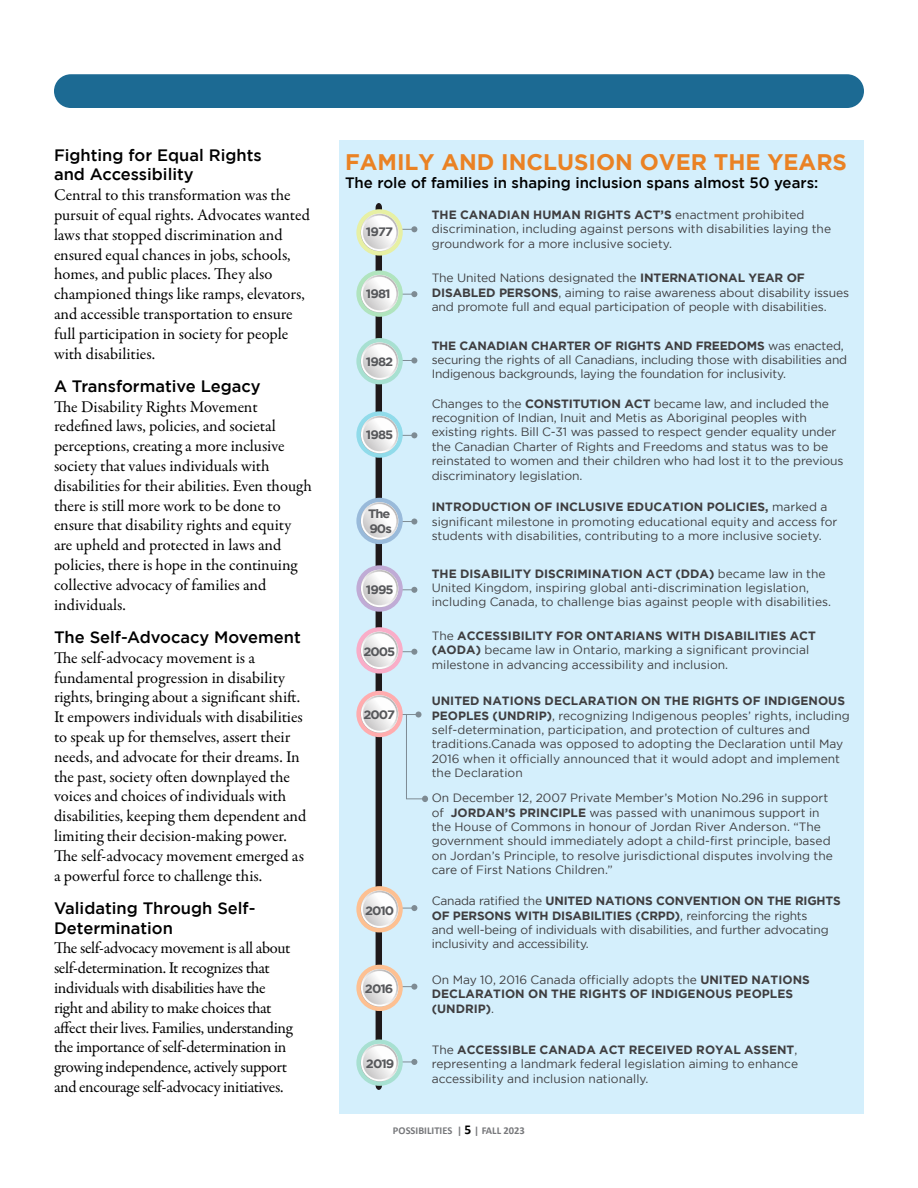
<style>
.page{position:relative;width:918px;height:1188px;background:#fff}
.page>*{position:absolute;margin:0;border:0;box-sizing:border-box;transform-origin:0 0}
.t1{font:700 22.5px "Gotham";color:#ea8224}
.t2{font:16.5px/19.8px "Garamond Premr Pro";letter-spacing:-.005em;color:#000}
.t3{font:500 16.5px/19.8px "Gotham";color:#000}
.t4{font:500 15px "Gotham";color:#000}
.t5{font:700 12.15px/14.5px "Gotham";letter-spacing:-.075em;color:#57585b;scale:1.06 1}
.t6{font:12px/14.4px "Gotham";color:#3f3e40}
.t7{font:700 12px/14.4px "Gotham";color:#3f3e40}
.t8{font:700 10.5px "Calibri";color:#77787b}
.s1{font-weight:700}
.s2{font-weight:400}
.s3{font-size:13.5px;color:#000}
</style>
<div class="page">
<div style="left:339px;top:140px;width:525px;height:974px;background:#d4effc"></div>
<div style="left:54px;top:74px;width:810px;height:34px;background:#1c6a93;border-radius:17px"></div>
<svg style="left:400px;top:712px;width:28px;height:90px"></svg>
<svg style="left:403px;top:649px;width:14px;height:6px"></svg>
<svg style="left:403px;top:905px;width:14px;height:6px"></svg>
<svg style="left:403px;top:519px;width:14px;height:6px"></svg>
<svg style="left:403px;top:587px;width:14px;height:6px"></svg>
<div style="left:411px;top:357px;width:6px;height:7px;background:#7e8b93;border-radius:50%"></div>
<svg style="left:403px;top:432px;width:14px;height:6px"></svg>
<svg style="left:403px;top:291px;width:14px;height:6px"></svg>
<svg style="left:402px;top:226px;width:15px;height:6px"></svg>
<div style="left:376px;top:203px;width:6px;height:887px;background:#1f191a"></div>
<div style="left:356px;top:886px;width:47px;height:46px;background:#fdc092;border-radius:50%"></div>
<svg style="left:361px;top:890px;width:37px;height:38px"></svg>
<svg style="left:361px;top:891px;width:37px;height:37px"></svg>
<svg style="left:363px;top:892px;width:33px;height:34px"></svg>
<svg style="left:363px;top:893px;width:33px;height:33px"></svg>
<div style="left:356px;top:691px;width:47px;height:46px;background:#ffacae;border-radius:50%"></div>
<svg style="left:361px;top:695px;width:37px;height:38px"></svg>
<svg style="left:363px;top:697px;width:33px;height:34px"></svg>
<svg style="left:356px;top:627px;width:47px;height:47px"></svg>
<svg style="left:361px;top:632px;width:37px;height:37px"></svg>
<svg style="left:363px;top:634px;width:33px;height:33px"></svg>
<svg style="left:356px;top:565px;width:47px;height:47px"></svg>
<svg style="left:361px;top:570px;width:37px;height:37px"></svg>
<svg style="left:363px;top:572px;width:33px;height:33px"></svg>
<div style="left:356px;top:498px;width:47px;height:46px;background:#99bada;border-radius:50%"></div>
<svg style="left:361px;top:502px;width:37px;height:38px"></svg>
<svg style="left:363px;top:504px;width:33px;height:34px"></svg>
<svg style="left:356px;top:411px;width:47px;height:47px"></svg>
<svg style="left:361px;top:416px;width:37px;height:37px"></svg>
<svg style="left:363px;top:418px;width:33px;height:33px"></svg>
<div style="left:356px;top:338px;width:47px;height:46px;background:#a7e0d1;border-radius:50%"></div>
<svg style="left:361px;top:342px;width:37px;height:38px"></svg>
<svg style="left:361px;top:343px;width:37px;height:37px"></svg>
<svg style="left:363px;top:344px;width:33px;height:34px"></svg>
<svg style="left:363px;top:345px;width:33px;height:33px"></svg>
<svg style="left:356px;top:270px;width:47px;height:47px"></svg>
<svg style="left:361px;top:275px;width:37px;height:37px"></svg>
<svg style="left:363px;top:277px;width:33px;height:34px"></svg>
<svg style="left:363px;top:277px;width:33px;height:33px"></svg>
<svg style="left:356px;top:209px;width:47px;height:47px"></svg>
<svg style="left:361px;top:214px;width:37px;height:37px"></svg>
<svg style="left:363px;top:216px;width:33px;height:33px"></svg>
<svg style="left:403px;top:1059px;width:14px;height:6px"></svg>
<div style="left:356px;top:1040px;width:47px;height:46px;background:#a7e0d1;border-radius:50%"></div>
<svg style="left:361px;top:1044px;width:37px;height:38px"></svg>
<svg style="left:361px;top:1044px;width:37px;height:37px"></svg>
<svg style="left:363px;top:1046px;width:33px;height:34px"></svg>
<svg style="left:363px;top:1046px;width:33px;height:33px"></svg>
<svg style="left:403px;top:984px;width:14px;height:6px"></svg>
<div style="left:356px;top:965px;width:47px;height:46px;background:#fdc092;border-radius:50%"></div>
<svg style="left:361px;top:969px;width:37px;height:38px"></svg>
<svg style="left:361px;top:969px;width:37px;height:37px"></svg>
<svg style="left:363px;top:971px;width:33px;height:34px"></svg>
<svg style="left:363px;top:971px;width:33px;height:33px"></svg>
<h2 class="t3" style="left:54px;top:144px;width:209px">Fighting for Equal Rights and Accessibility</h2>
<p class="t2" style="left:54px;top:185px;width:258px">Central to this transformation was the pursuit of equal rights. Advocates wanted laws that stopped discrimination and ensured equal chances in jobs, schools, homes, and public places. They also championed things like ramps, elevators, and accessible transportation to ensure full participation in society for people with disabilities.</p>
<h2 class="t3" style="left:54px;top:376px;width:208px">A Transformative Legacy</h2>
<p class="t2" style="left:54px;top:397px;width:259px">The Disability Rights Movement redefined laws, policies, and societal perceptions, creating a more inclusive society that values individuals with disabilities for their abilities. Even though there is still more work to be done to ensure that disability rights and equity are upheld and protected in laws and policies, there is hope in the continuing collective advocacy of families and individuals.</p>
<h2 class="t3" style="left:54px;top:627px;width:248px">The Self-Advocacy Movement</h2>
<p class="t2" style="left:54px;top:648px;width:254px">The self-advocacy movement is a fundamental progression in disability rights, bringing about a significant shift.<br>It empowers individuals with disabilities to speak up for themselves, assert their needs, and advocate for their dreams. In the past, society often downplayed the voices and choices of individuals with disabilities, keeping them dependent and limiting their decision-making power.<br>The self-advocacy movement emerged as a powerful force to challenge this.</p>
<h2 class="t3" style="left:54px;top:898px;width:203px">Validating Through Self-<br>Determination</h2>
<p class="t2" style="left:54px;top:939px;width:240px">The self-advocacy movement is all about self-determination. It recognizes that individuals with disabilities have the right and ability to make choices that affect their lives. Families, understanding the importance of self-determination in growing independence, actively support and encourage self-advocacy initiatives.</p>
<h1 class="t1" style="left:345px;top:149px;width:504px">FAMILY AND INCLUSION OVER THE YEARS</h1>
<p class="t4" style="left:345px;top:174px;width:475px">The role of families in shaping inclusion spans almost 50 years:</p>
<p class="t5" style="left:366px;top:225px;width:27px">1977</p>
<p class="t5" style="left:366px;top:286px;width:25px">1981</p>
<p class="t5" style="left:366px;top:354px;width:27px">1982</p>
<p class="t5" style="left:366px;top:427px;width:27px">1985</p>
<p class="t5" style="left:368px;top:506px;width:24px">The<br>90s</p>
<p class="t5" style="left:366px;top:582px;width:28px">1995</p>
<p class="t5" style="left:363px;top:644px;width:32px">2005</p>
<p class="t5" style="left:363px;top:707px;width:32px">2007</p>
<p class="t5" style="left:365px;top:903px;width:29px">2010</p>
<p class="t6" style="left:432px;top:207px;width:401px"><span class="s1">THE CANADIAN HUMAN RIGHTS ACT’S</span> enactment prohibited discrimination, including against persons with disabilities laying the groundwork for a more inclusive society.</p>
<p class="t6" style="left:432px;top:271px;width:419px">The United Nations designated the <span class="s1">INTERNATIONAL YEAR OF<br>DISABLED PERSONS</span>, aiming to raise awareness about disability issues and promote full and equal participation of people with disabilities.</p>
<p class="t6" style="left:432px;top:338px;width:417px"><span class="s1">THE CANADIAN CHARTER OF RIGHTS AND FREEDOMS</span> was enacted, securing the rights of all Canadians, including those with disabilities and<br>Indigenous backgrounds, laying the foundation for inclusivity.</p>
<p class="t6" style="left:432px;top:396px;width:413px">Changes to the <span class="s1">CONSTITUTION ACT</span> became law, and included the recognition of Indian, Inuit and Metis as Aboriginal peoples with existing rights. Bill C-31 was passed to respect gender equality under the Canadian Charter of Rights and Freedoms and status was to be reinstated to women and their children who had lost it to the previous discriminatory legislation.</p>
<p class="t6" style="left:432px;top:500px;width:407px"><span class="s1">INTRODUCTION OF INCLUSIVE EDUCATION POLICIES,</span> marked a significant milestone in promoting educational equity and access for students with disabilities, contributing to a more inclusive society.</p>
<p class="t6" style="left:432px;top:566px;width:401px"><span class="s1">THE DISABILITY DISCRIMINATION ACT (DDA)</span> became law in the<br>United Kingdom, inspiring global anti-discrimination legislation, including Canada, to challenge bias against people with disabilities.</p>
<p class="t6" style="left:432px;top:628px;width:386px">The <span class="s1">ACCESSIBILITY FOR ONTARIANS WITH DISABILITIES ACT (AODA)</span> became law in Ontario, marking a significant provincial milestone in advancing accessibility and inclusion.</p>
<p class="t6" style="left:432px;top:694px;width:420px"><span class="s1">UNITED NATIONS DECLARATION ON THE RIGHTS OF INDIGENOUS PEOPLES (UNDRIP)</span>, recognizing Indigenous peoples’ rights, including self-determination, participation, and protection of cultures and traditions.Canada was opposed to adopting the Declaration until May 2016 when it officially announced that it would adopt and implement the Declaration</p>
<p class="t6" style="left:432px;top:791px;width:403px">On December 12, 2007 Private Member’s Motion No.296 in support of <span class="s1">JORDAN’S PRINCIPLE</span> was passed with unanimous support in the House of Commons in honour of Jordan River Anderson. “The government should immediately adopt a child-first principle, based on Jordan’s Principle, to resolve jurisdictional disputes involving the care of First Nations Children.”</p>
<p class="t6" style="left:432px;top:894px;width:411px">Canada ratified the <span class="s1">UNITED NATIONS CONVENTION ON THE RIGHTS OF PERSONS WITH DISABILITIES (CRPD)</span>, reinforcing the rights<br>and well-being of individuals with disabilities, and further advocating inclusivity and accessibility.</p>
<p class="t5" style="left:365px;top:981px;width:28px">2016</p>
<p class="t7" style="left:432px;top:972px;width:380px"><span class="s2">On May 10, 2016 Canada officially adopts the</span> UNITED NATIONS<br>DECLARATION ON THE RIGHTS OF INDIGENOUS PEOPLES (UNDRIP)<span class="s2">.</span></p>
<p class="t5" style="left:366px;top:1056px;width:28px">2019</p>
<p class="t6" style="left:432px;top:1042px;width:368px;text-align:justify">The <span class="s1">ACCESSIBLE CANADA ACT RECEIVED ROYAL ASSENT</span>, representing a landmark federal legislation aiming to enhance accessibility and inclusion nationally.</p>
<p class="t8" style="left:393px;top:1124px;width:133px">POSSIBILITIES | <span class="s3">5</span> | FALL 2023</p>
</div>
